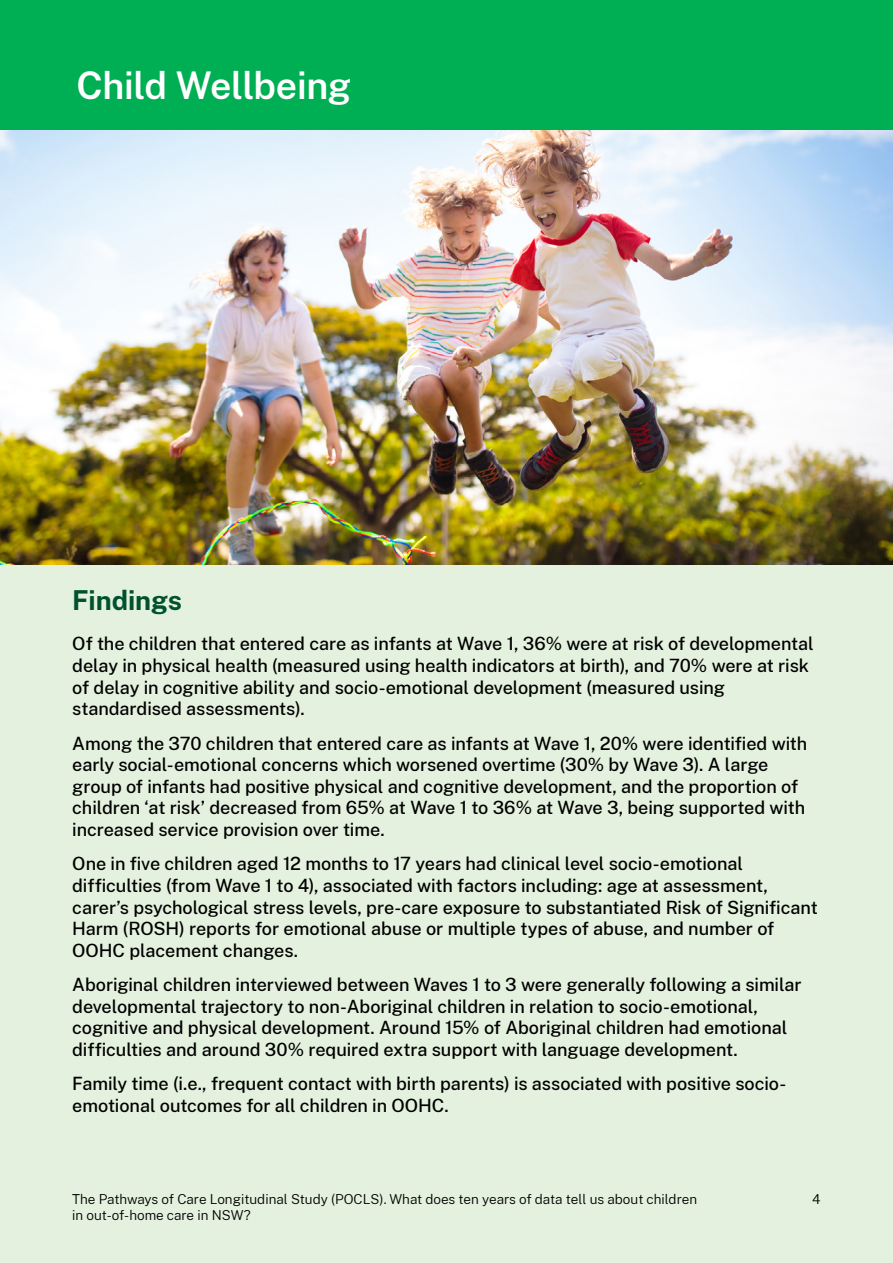
<style>
.page{position:relative;width:893px;height:1263px;background:#e4f1de}
.page>*{position:absolute;margin:0;border:0;box-sizing:border-box;transform-origin:0 0}
.H1_reversed{font:600 37.5px "Public Sans";letter-spacing:-.01em;color:#fff}
.t1{font:700 27px "Public Sans";letter-spacing:-.005em;color:#00522e}
.Findings_1_col{font:500 18px/21.6px "Public Sans";letter-spacing:-.005em;color:#000}
.t2{font:300 13.5px/16.2px "Public Sans";color:#000}
</style>
<div class="page">
<div style="left:0;top:0;width:893px;height:147px;background:#00af54"></div>
<img style="left:0;top:131px;width:893px;height:433px">
<h1 class="H1_reversed" style="left:77px;top:59px;width:276px">Child Wellbeing</h1>
<h2 class="t1" style="left:72px;top:580px;width:111px">Findings</h2>
<p class="Findings_1_col" style="left:72px;top:632px;width:743px">Of the children that entered care as infants at Wave 1, 36% were at risk of developmental delay in physical health (measured using health indicators at birth), and 70% were at risk of delay in cognitive ability and socio-emotional development (measured using standardised assessments).</p>
<p class="Findings_1_col" style="left:72px;top:731px;width:736px">Among the 370 children that entered care as infants at Wave 1, 20% were identified with early social-emotional concerns which worsened overtime (30% by Wave 3). A large group of infants had positive physical and cognitive development, and the proportion of children ‘at risk’ decreased from 65% at Wave 1 to 36% at Wave 3, being supported with increased service provision over time.</p>
<p class="Findings_1_col" style="left:72px;top:852px;width:747px">One in five children aged 12 months to 17 years had clinical level socio-emotional difficulties (from Wave 1 to 4), associated with factors including: age at assessment, carer’s psychological stress levels, pre-care exposure to substantiated Risk of Significant Harm (ROSH) reports for emotional abuse or multiple types of abuse, and number of OOHC placement changes.</p>
<p class="Findings_1_col" style="left:72px;top:973px;width:731px">Aboriginal children interviewed between Waves 1 to 3 were generally following a similar developmental trajectory to non-Aboriginal children in relation to socio-emotional, cognitive and physical development. Around 15% of Aboriginal children had emotional difficulties and around 30% required extra support with language development.</p>
<p class="Findings_1_col" style="left:72px;top:1072px;width:715px">Family time (i.e., frequent contact with birth parents) is associated with positive socio&shy;emotional outcomes for all children in OOHC.</p>
<p class="t2" style="left:72px;top:1190px;width:626px">The Pathways of Care Longitudinal Study (POCLS). What does ten years of data tell us about children in out-of-home care in NSW?</p>
<p class="t2" style="left:812px;top:1190px;width:10px">4</p>
</div>
